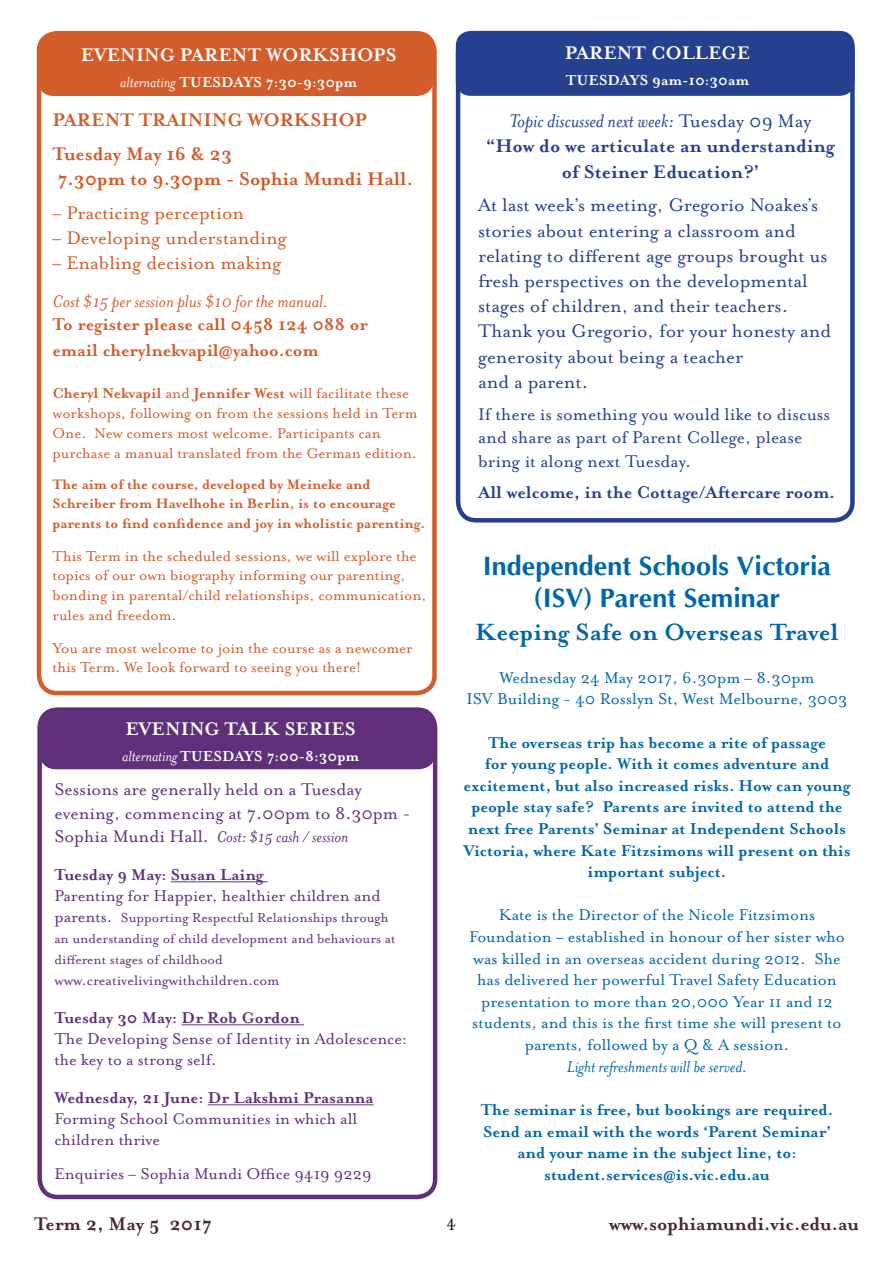
<style>
.page{position:relative;width:893px;height:1263px;background:#fff}
.page>*{position:absolute;margin:0;border:0;box-sizing:border-box;transform-origin:0 0}
.t1{font:700 27px/32.4px "Optima";color:#0067a7;text-align:center}
.t2{font:700 27px "Mrs Eaves OT";color:#0067a7}
.t3{font:21px/25.2px "Mrs Eaves OT";color:#25408f}
.t4{font:700 21px/25.2px "Mrs Eaves OT";color:#25408f;text-align:center}
.t5{font:700 21px/33.8px "Mrs Eaves OT";color:#d25c2a}
.t6{font:21px "Mrs Eaves OT";color:#d25c2a}
.t7{font:700 21px "Mrs Eaves OT";color:#fff}
.t8{font:700 21px "Mrs Eaves OT";color:#4c2432}
.t9{font:19.5px/23.4px "Mrs Eaves OT";color:#25408f}
.t10{font:19.5px/23.4px "Mrs Eaves OT";color:#5f3079}
.t11{font:700 19.5px/25.2px "Mrs Eaves OT";color:#d25c2a}
.t12{font:700 19.5px "Mrs Eaves OT";color:#25408f}
.t13{font:italic 19.5px "Mrs Eaves OT";color:#d25c2a}
.t14{font:700 18px/21.6px "Mrs Eaves OT";color:#0067a7;text-align:center}
.t15{font:18px/21.6px "Mrs Eaves OT";color:#0067a7;text-align:center}
.t16{font:18px/21px "Mrs Eaves OT";color:#5f3079}
.t17{font:700 18px/38px "Mrs Eaves OT";color:#5f3079}
.t18{font:italic 18px "Mrs Eaves OT";color:#0067a7}
.t19{font:18px "Mrs Eaves OT";color:#000}
.t20{font:16.5px/19.8px "Mrs Eaves OT";color:#d25c2a}
.t21{font:700 16.5px "Mrs Eaves OT";color:#fff}
.t22{font:700 15.75px/19.4px "Mrs Eaves OT";color:#d25c2a}
.t23{font:15.75px "Mrs Eaves OT";color:#5f3079}
.t24{font:15px/21px "Mrs Eaves OT";color:#5f3079}
.s1{font-weight:400;font-style:italic}
.s2{font-weight:700}
.s3{font-weight:400;font-size:19.5px}
.s4{font-size:18px}
.s5{font-weight:400}
</style>
<div class="page">
<div style="left:37px;top:708px;width:400px;height:491px;border:4px solid #5f3079;border-radius:18px"></div>
<div style="left:37px;top:31px;width:400px;height:664px;border:4px solid #d25c2a;border-radius:18px"></div>
<div style="left:456px;top:31px;width:399px;height:491px;border:4px solid #25408f;border-radius:18px"></div>
<div style="left:456px;top:31px;width:399px;height:65px;background:#25408f;border-radius:15px"></div>
<div style="left:37px;top:34px;width:397px;height:62px;background:#d25c2a;border-radius:17px"></div>
<div style="left:39px;top:708px;width:397px;height:61px;background:#5f3079;border-radius:17px"></div>
<hr style="left:171px;top:881px;width:97px;height:1px;background:#5f3079">
<hr style="left:181px;top:1024px;width:123px;height:1px;background:#5f3079">
<hr style="left:208px;top:1104px;width:166px;height:1px;background:#5f3079">
<p class="t7" style="left:81px;top:44px;width:317px">EVENING PARENT WORKSHOPS</p>
<p class="t21" style="left:120px;top:73px;width:238px"><span class="s1">alternating</span> TUESDAYS 7:30-9:30pm</p>
<p class="t5" style="left:53px;top:103px;width:316px">PARENT TRAINING WORKSHOP<br>Tuesday May 16 &amp; 23</p>
<p class="t5" style="left:57px;top:162px;width:357px">7.30pm to 9.30pm - Sophia Mundi Hall.</p>
<p class="t6" style="left:53px;top:201px;width:193px">– Practicing perception</p>
<p class="t6" style="left:53px;top:226px;width:236px">– Developing understanding</p>
<p class="t6" style="left:53px;top:251px;width:230px">– Enabling decision making</p>
<p class="t13" style="left:53px;top:290px;width:277px">Cost $15 per session plus $10 for the manual.</p>
<p class="t11" style="left:53px;top:312px;width:317px">To register please call 0458 124 088 or email cherylnekvapil@yahoo.com</p>
<p class="t20" style="left:53px;top:384px;width:367px"><span class="s2">Cheryl Nekvapil</span> and <span class="s2">Jennifer West</span> will facilitate these workshops, following on from the sessions held in Term One. New comers most welcome. Participants can purchase a manual translated from the German edition.</p>
<p class="t22" style="left:53px;top:475px;width:374px">The aim of the course, developed by Meineke and<br>Schreiber from Havelhohe in Berlin, is to encourage parents to find confidence and joy in wholistic parenting.</p>
<p class="t20" style="left:53px;top:546px;width:376px">This Term in the scheduled sessions, we will explore the topics of our own biography informing our parenting, bonding in parental/child relationships, communication, rules and freedom.</p>
<p class="t20" style="left:53px;top:638px;width:362px">You are most welcome to join the course as a newcomer this Term. We look forward to seeing you there!</p>
<p class="t7" style="left:126px;top:717px;width:232px">EVENING TALK SERIES</p>
<p class="t21" style="left:122px;top:747px;width:239px"><span class="s1">alternating</span> TUESDAYS 7:00-8:30pm</p>
<p class="t10" style="left:54px;top:778px;width:358px">Sessions are generally held on a Tuesday evening, commencing at 7.00pm to 8.30pm -</p>
<p class="t17" style="left:54px;top:818px;width:296px"><span class="s3">Sophia Mundi Hall.</span> <span class="s1">Cost: $15 cash / session<br></span>Tuesday 9 May: Susan Laing</p>
<p class="t16" style="left:54px;top:886px;width:328px">Parenting for Happier, healthier children and</p>
<p class="t24" style="left:54px;top:907px;width:343px"><span class="s4">parents.</span> Supporting Respectful Relationships through an understanding of child development and behaviours at different stages of childhood</p>
<p class="t23" style="left:54px;top:972px;width:227px">www.creativelivingwithchildren.com</p>
<p class="t17" style="left:54px;top:999px;width:247px">Tuesday 30 May: Dr Rob Gordon</p>
<p class="t16" style="left:54px;top:1029px;width:355px">The Developing Sense of Identity in Adolescence: the key to a strong self.</p>
<p class="t17" style="left:54px;top:1079px;width:321px">Wednesday, 21 June: Dr Lakshmi Prasanna</p>
<p class="t16" style="left:54px;top:1109px;width:304px">Forming School Communities in which all children thrive</p>
<p class="t16" style="left:54px;top:1163px;width:319px">Enquiries – Sophia Mundi Office 9419 9229</p>
<p class="t7" style="left:565px;top:42px;width:187px">PARENT COLLEGE</p>
<p class="t21" style="left:566px;top:72px;width:185px">TUESDAYS 9am-10:30am</p>
<p class="t4" style="left:486px;top:109px;width:350px"><span class="s1">Topic discussed next week:</span> <span class="s5">Tuesday 09 May </span>“How do we articulate an understanding of Steiner Education?’</p>
<p class="t3" style="left:478px;top:193px;width:355px">At last week’s meeting, Gregorio Noakes’s stories about entering a classroom and relating to different age groups brought us fresh perspectives on the developmental stages of children, and their teachers.<br>Thank you Gregorio, for your honesty and generosity about being a teacher<br>and a parent.</p>
<p class="t9" style="left:478px;top:402px;width:353px">If there is something you would like to discuss and share as part of Parent College, please bring it along next Tuesday.</p>
<p class="t12" style="left:478px;top:482px;width:358px">All welcome, in the Cottage/Aftercare room.</p>
<h1 class="t1" style="left:483px;top:550px;width:350px">Independent Schools Victoria (ISV) Parent Seminar</h1>
<h1 class="t2" style="left:475px;top:617px;width:365px">Keeping Safe on Overseas Travel</h1>
<p class="t15" style="left:467px;top:667px;width:382px">Wednesday 24 May 2017, 6.30pm – 8.30pm<br>ISV Building - 40 Rosslyn St, West Melbourne, 3003</p>
<p class="t14" style="left:463px;top:732px;width:389px">The overseas trip has become a rite of passage<br>for young people. With it comes adventure and excitement, but also increased risks. How can young people stay safe? Parents are invited to attend the next free Parents’ Seminar at Independent Schools Victoria, where Kate Fitzsimons will present on this important subject.</p>
<p class="t15" style="left:469px;top:904px;width:377px">Kate is the Director of the Nicole Fitzsimons Foundation – established in honour of her sister who was killed in an overseas accident during 2012. She has delivered her powerful Travel Safety Education presentation to more than 20,000 Year 11 and 12 students, and this is the first time she will present to parents, followed by a Q &amp; A session.</p>
<p class="t18" style="left:567px;top:1056px;width:181px">Light refreshments will be served.</p>
<p class="t14" style="left:481px;top:1099px;width:354px">The seminar is free, but bookings are required.<br>Send an email with the words ‘Parent Seminar’ and your name in the subject line, to: student.services@is.vic.edu.au</p>
<p class="t8" style="left:34px;top:1212px;width:179px">Term 2, May 5 2017</p>
<p class="t8" style="left:609px;top:1212px;width:251px">www.sophiamundi.vic.edu.au</p>
<p class="t19" style="left:446px;top:1212px;width:11px">4</p>
</div>
